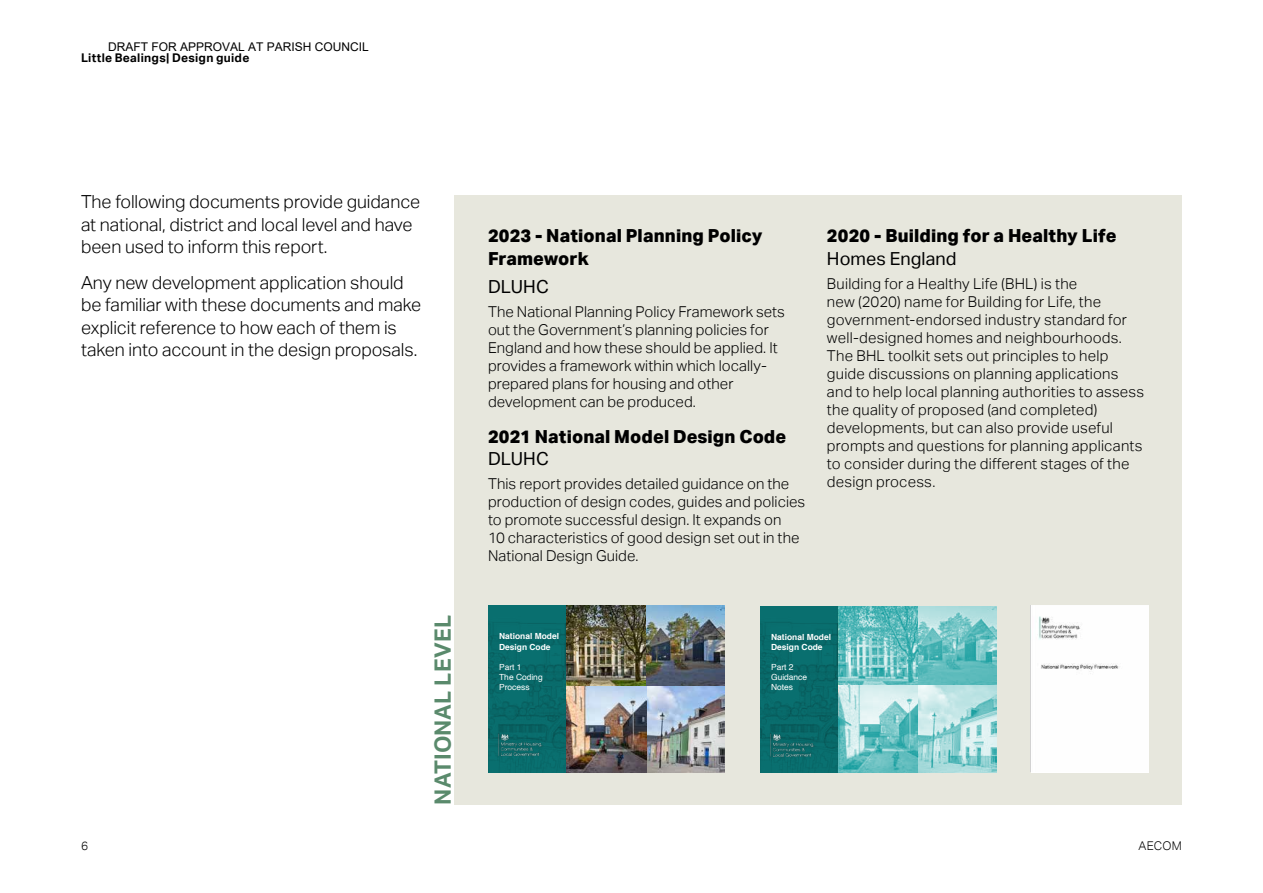
<style>
.page{position:relative;width:1263px;height:893px;background:#fff}
.page>*{position:absolute;margin:0;border:0;box-sizing:border-box;transform-origin:0 0}
.t1{font:700 22.5px "AECOM Sans";letter-spacing:.005em;color:#5a8a6c}
.t2{font:300 18px/22.5px "AECOM Sans";letter-spacing:-.005em;color:#000}
.t3{font:800 18px/22.5px "AECOM Sans";letter-spacing:.005em;color:#000}
.t4{font:18px "AECOM Sans";letter-spacing:.005em;color:#000}
.t5{font:300 15px/18px "AECOM Sans";letter-spacing:.01em;color:#000}
.t6{font:12px "Arial";color:#000}
.t7{font:700 12px "AECOM Sans";letter-spacing:.02em;color:#000}
.t8{font:300 12px "AECOM Sans";letter-spacing:.02em;color:#000}
.t9{font:700 8.4px/10.1px "Helvetica";color:#fff}
.t10{font:8.4px/10.1px "Helvetica";color:#fff}
</style>
<div class="page">
<div style="left:454px;top:195px;width:728px;height:610px;background:#e7e7dd"></div>
<div style="left:760px;top:606px;width:237px;height:167px;background:#086b6b"></div>
<img style="left:768px;top:734px;width:47px;height:23px">
<svg style="left:839px;top:606px;width:158px;height:167px;background:#87cdcd"></svg>
<div style="left:488px;top:606px;width:236px;height:167px;background:#086b6b"></div>
<img style="left:496px;top:733px;width:46px;height:23px">
<img style="left:567px;top:606px;width:157px;height:167px">
<div style="left:1031px;top:606px;width:117px;height:165px;background:#fefefe"></div>
<p class="t6" style="left:108px;top:39px;width:262px">DRAFT FOR APPROVAL AT PARISH COUNCIL</p>
<p class="t7" style="left:81px;top:51px;width:170px">Little Bealings| Design guide</p>
<p class="t2" style="left:81px;top:191px;width:341px">The following documents provide guidance at national, district and local level and have been used to inform this report.</p>
<p class="t2" style="left:81px;top:271px;width:342px">Any new development application should be familiar with these documents and make explicit reference to how each of them is taken into account in the design proposals.</p>
<h1 class="t1" style="left:430px;top:805px;width:191px;rotate:-90deg">NATIONAL LEVEL</h1>
<p class="t3" style="left:488px;top:224px;width:276px">2023 - National Planning Policy<br>Framework</p>
<p class="t4" style="left:488px;top:277px;width:62px">DLUHC</p>
<p class="t5" style="left:488px;top:303px;width:298px">The National Planning Policy Framework sets out the Government’s planning policies for England and how these should be applied. It provides a framework within which locally&shy;prepared plans for housing and other development can be produced.</p>
<p class="t3" style="left:488px;top:424px;width:300px">2021 National Model Design Code</p>
<p class="t4" style="left:488px;top:448px;width:62px">DLUHC</p>
<p class="t5" style="left:488px;top:475px;width:319px">This report provides detailed guidance on the production of design codes, guides and policies to promote successful design. It expands on<br>10 characteristics of good design set out in the National Design Guide.</p>
<p class="t3" style="left:827px;top:224px;width:291px">2020 - Building for a Healthy Life</p>
<p class="t4" style="left:827px;top:248px;width:131px">Homes England</p>
<p class="t5" style="left:827px;top:275px;width:319px">Building for a Healthy Life (BHL) is the<br>new (2020) name for Building for Life, the government-endorsed industry standard for well-designed homes and neighbourhoods.<br>The BHL toolkit sets out principles to help guide discussions on planning applications and to help local planning authorities to assess the quality of proposed (and completed) developments, but can also provide useful prompts and questions for planning applicants to consider during the different stages of the design process.</p>
<p class="t9" style="left:499px;top:631px;width:61px">National Model<br>Design Code</p>
<p class="t10" style="left:499px;top:662px;width:45px">Part 1<br>The Coding<br>Process</p>
<p class="t9" style="left:771px;top:632px;width:61px">National Model<br>Design Code</p>
<p class="t10" style="left:771px;top:662px;width:38px">Part 2<br>Guidance<br>Notes</p>
<p class="t8" style="left:81px;top:838px;width:9px">6</p>
<p class="t8" style="left:1138px;top:838px;width:45px">AECOM</p>
</div>
